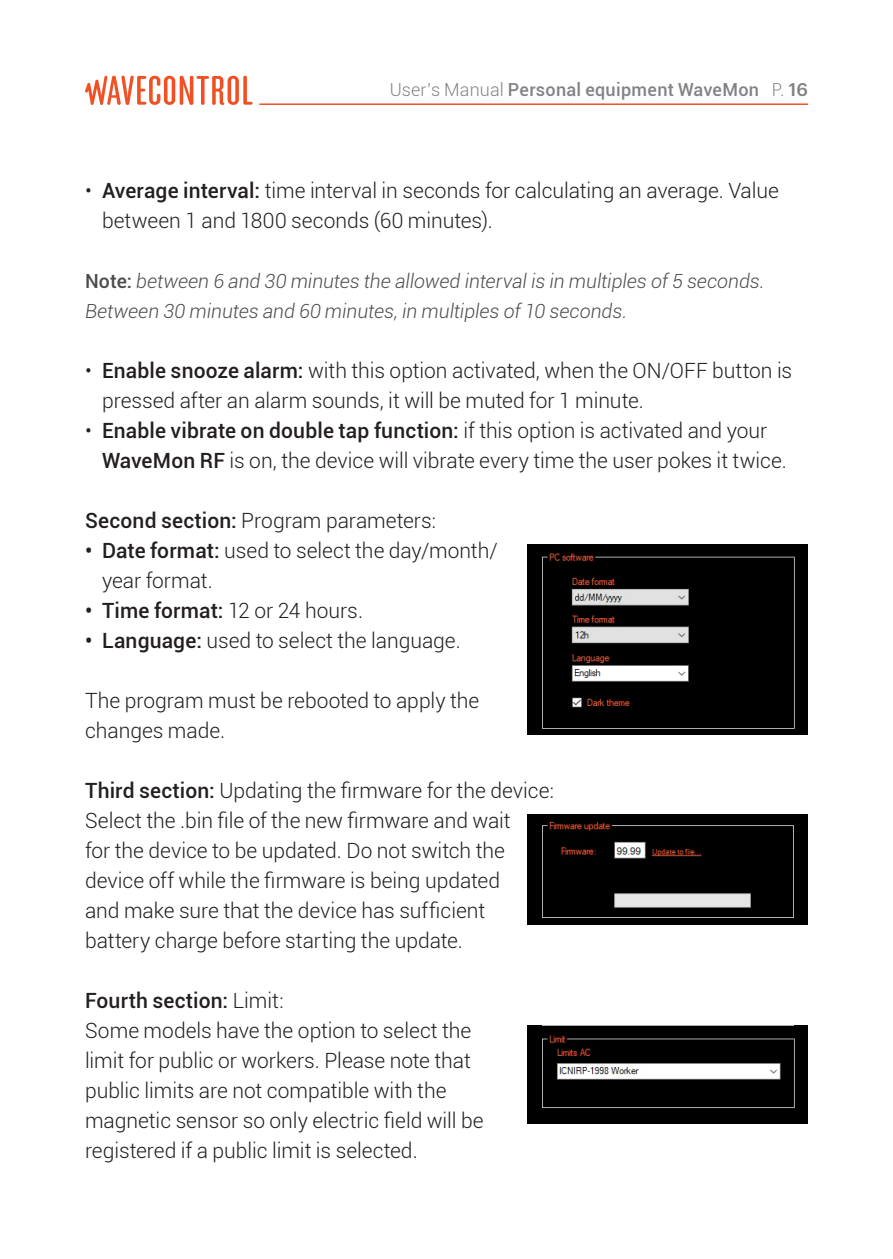
<style>
.page{position:relative;width:893px;height:1259px;background:#fff}
.page>*{position:absolute;margin:0;border:0;box-sizing:border-box;transform-origin:0 0}
.txt_2{font:300 21px/30px "Roboto";color:#231f20}
.text_s_espai{font:300 21px "Roboto";color:#231f20}
.text_s_espai-2{font:500 21px "Roboto";letter-spacing:.005em;color:#231f20}
.Nota{font:italic 300 19.5px/30px "Roboto";color:#4b4c4d}
.t1{font:500 18px "Roboto";letter-spacing:.015em;color:#808285}
.s1{font-weight:300}
.s2{font-family:"Graphik";font-weight:300}
.s3{font-family:"Graphik"}
.s4{font-weight:500}
.s5{font-weight:500;font-style:normal}
</style>
<div class="page">
<img style="left:528px;top:544px;width:280px;height:190px">
<img style="left:528px;top:815px;width:280px;height:109px">
<img style="left:528px;top:1026px;width:280px;height:97px">
<hr style="left:259px;top:103px;width:549px;height:2px;background:#f05023">
<svg style="left:85px;top:76px;width:168px;height:29px"></svg>
<p class="t1" style="left:390px;top:77px;width:420px"><span class="s1">User’s Manual</span> Personal equipment WaveMon <span class="s2">P.</span> <span class="s3">16</span></p>
<p class="txt_2" style="left:102px;top:175px;width:678px;text-indent:-17px">• <span class="s4">Average interval:</span> time interval in seconds for calculating an average. Value between 1 and 1800 seconds (60 minutes).</p>
<p class="Nota" style="left:85px;top:265px;width:681px"><span class="s5">Note:</span> between 6 and 30 minutes the allowed interval is in multiples of 5 seconds.<br>Between 30 minutes and 60 minutes, in multiples of 10 seconds.</p>
<p class="txt_2" style="left:102px;top:355px;width:692px;text-indent:-17px">• <span class="s4">Enable snooze alarm:</span> with this option activated, when the ON/OFF button is pressed after an alarm sounds, it will be muted for 1 minute.</p>
<p class="txt_2" style="left:102px;top:415px;width:686px;text-indent:-17px">• <span class="s4">Enable vibrate on double tap function:</span> if this option is activated and your<br><span class="s4">WaveMon RF</span> is on, the device will vibrate every time the user pokes it twice.</p>
<p class="text_s_espai" style="left:85px;top:506px;width:352px"><span class="s4">Second section:</span> Program parameters:</p>
<p class="txt_2" style="left:102px;top:535px;width:397px;text-indent:-17px"><span class="s4">• Date format:</span> used to select the day/month/ year format.</p>
<p class="text_s_espai-2" style="left:85px;top:596px;width:279px">• Time format: <span class="s1">12 or 24 hours.</span></p>
<p class="txt_2" style="left:85px;top:625px;width:377px"><span class="s4">• Language:</span> used to select the language.</p>
<p class="txt_2" style="left:85px;top:685px;width:396px">The program must be rebooted to apply the changes made.</p>
<p class="text_s_espai" style="left:85px;top:776px;width:470px"><span class="s4">Third section:</span> Updating the firmware for the device:</p>
<p class="txt_2" style="left:85px;top:805px;width:427px">Select the .bin file of the new firmware and wait for the device to be updated. Do not switch the device off while the firmware is being updated and make sure that the device has sufficient battery charge before starting the update.</p>
<p class="text_s_espai-2" style="left:85px;top:986px;width:200px">Fourth section: <span class="s1">Limit:</span></p>
<p class="txt_2" style="left:85px;top:1015px;width:400px">Some models have the option to select the limit for public or workers. Please note that public limits are not compatible with the magnetic sensor so only electric field will be registered if a public limit is selected.</p>
</div>
